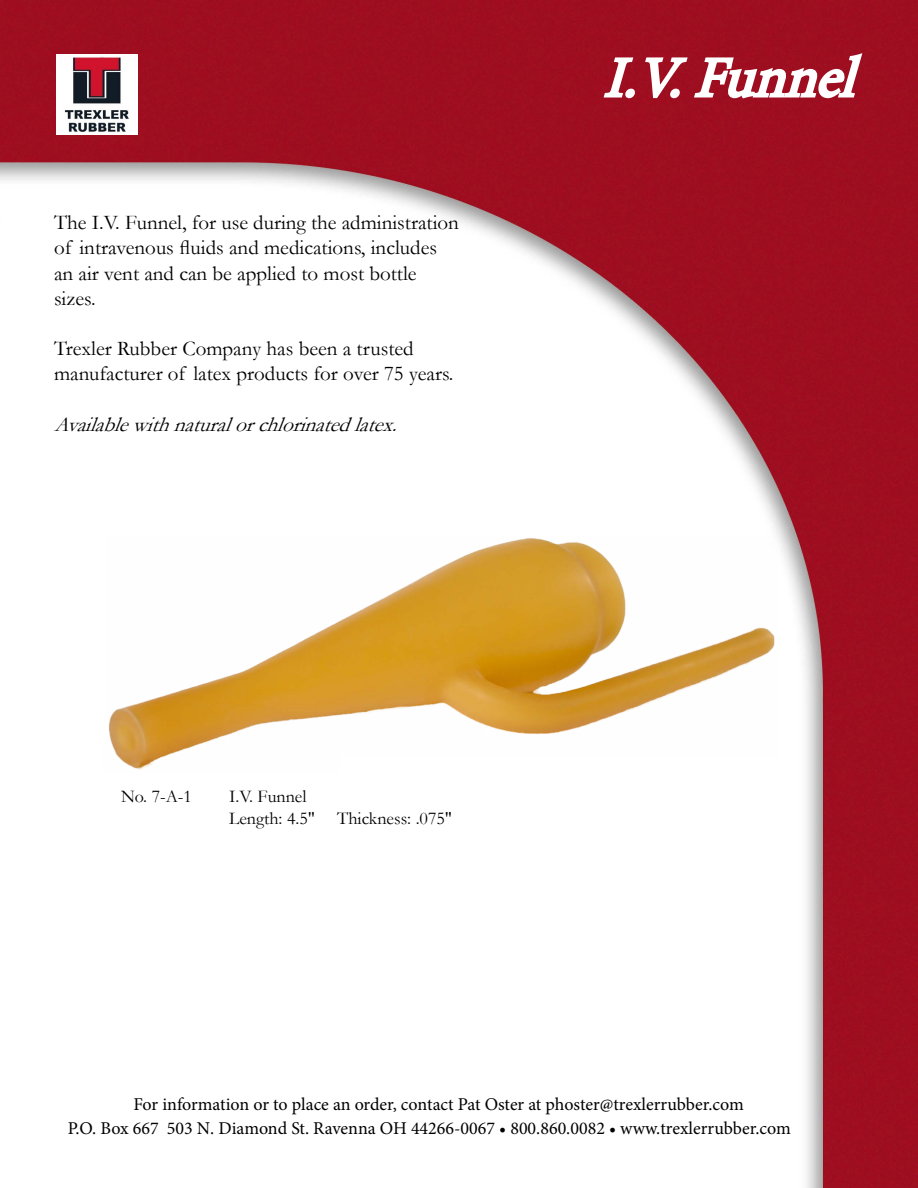
<style>
.page{position:relative;width:918px;height:1188px;background:#fff}
.page>*{position:absolute;margin:0;border:0;box-sizing:border-box;transform-origin:0 0}
.t1{font:italic 57px "Minion Pro";color:#fff}
.t2{font:21px/25.2px "Garamond";color:#000}
.t3{font:italic 21px "Garamond";color:#000}
.t4{font:18px "Minion Pro";color:#000}
.t5{font:18px/21.6px "Garamond";color:#000}
</style>
<div class="page">
<img style="left:0;top:0;width:918px;height:1188px">
<svg style="left:602px;top:51px;width:263px;height:49px"></svg>
<img style="left:57px;top:54px;width:81px;height:81px">
<img style="left:69px;top:485px;width:747px;height:338px">
<p class="t2" style="left:54px;top:210px;width:406px">The I.V. Funnel, for use during the administration of intravenous fluids and medications, includes an air vent and can be applied to most bottle sizes.</p>
<p class="t2" style="left:54px;top:336px;width:401px">Trexler Rubber Company has been a trusted manufacturer of latex products for over 75 years.</p>
<p class="t3" style="left:54px;top:410px;width:354px">Availablewithnaturalorchlorinatedlatex.</p>
<p class="t5" style="left:121px;top:785px;width:72px">No. 7-A-1</p>
<p class="t5" style="left:229px;top:785px;width:225px">I.V. Funnel<br>Length: 4.5" Thickness: .075"</p>
<h1 class="t1" style="left:603px;top:40px;width:274px">I.V.Funnel</h1>
<p class="t4" style="left:133px;top:1093px;width:612px">For information or to place an order, contact Pat Oster at phoster@trexlerrubber.com</p>
<p class="t4" style="left:68px;top:1116px;width:725px">P.O. Box 667 503 N. Diamond St. Ravenna OH 44266-0067 • 800.860.0082 • www.trexlerrubber.com</p>
</div>
